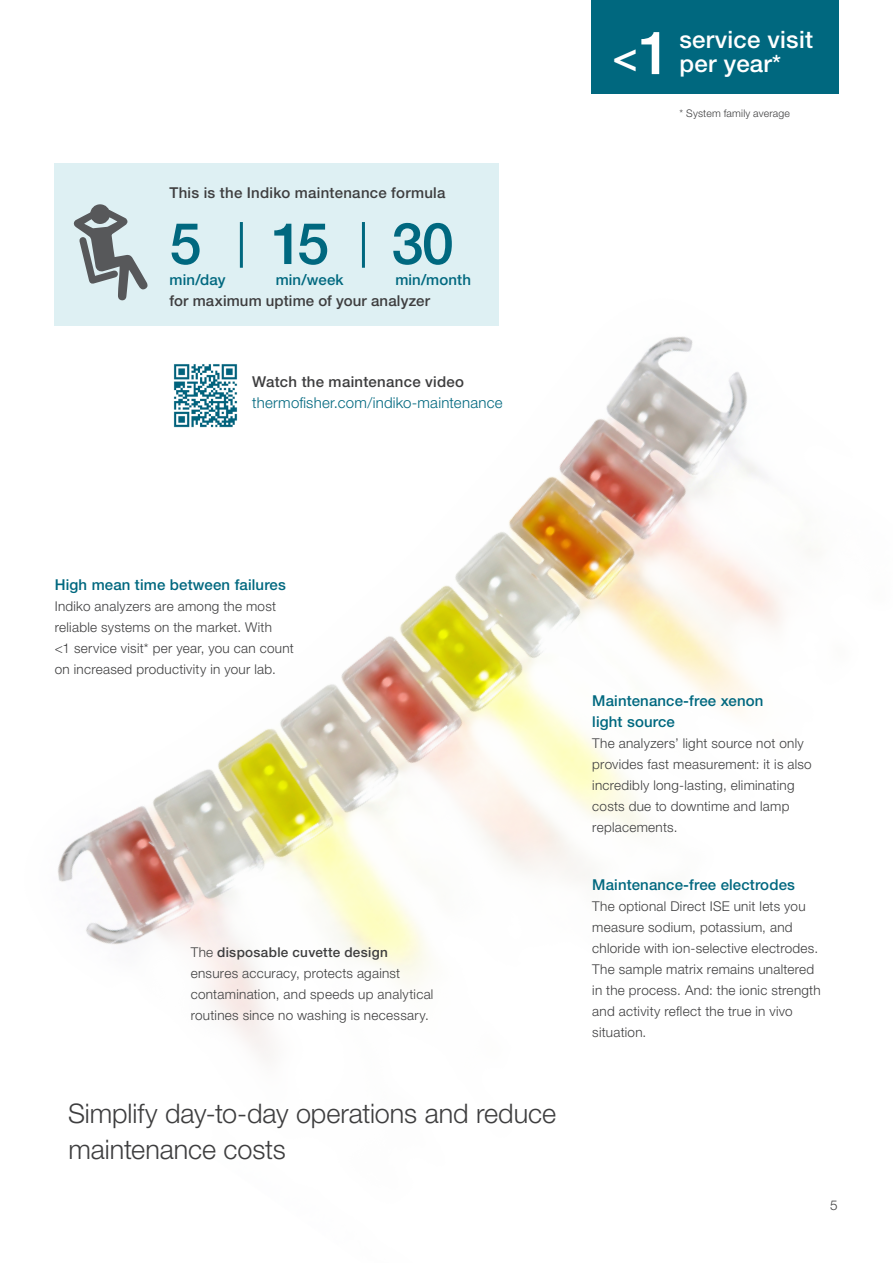
<style>
.page{position:relative;width:893px;height:1263px;background:#fff}
.page>*{position:absolute;margin:0;border:0;box-sizing:border-box;transform-origin:0 0}
.Body_Copy{font:500 57.6px "Helvetica Neue LTW1 G";color:#00687f}
.Subhead_Main{font:500 42px "Helvetica Neue LTW1 G";color:#fff}
.Pull_Quote{font:300 27px/36px "Helvetica Neue LTW1 G";letter-spacing:-.005em;color:#3e3e3f}
.Subhead_Main-2{font:500 24px "Helvetica Neue LTW1 G";letter-spacing:.01em;color:#fff}
.Content_Header{font:500 15px/21px "Helvetica Neue LTW1 G";letter-spacing:.01em;color:#00687f}
.Body_Copy-2{font:500 15px/21px "Helvetica Neue LTW1 G";letter-spacing:.01em;color:#3e3e3f}
.Bullet_Copy_1{font:300 15px "Helvetica Neue LTW1 G";letter-spacing:.015em;color:#00687f}
.Content_Subhead{font:500 15px "Helvetica Neue LTW1 G";letter-spacing:.02em;color:#3e3e3f}
.Bullet_Copy_1-2{font:500 15px "Helvetica Neue LTW1 G";letter-spacing:.02em;color:#3e3e3f}
.Body_Copy-3{font:500 15px "Helvetica Neue LTW1 G";letter-spacing:.01em;color:#00687f}
.Body__Copy__No_Basel{font:300 13.5px/21px "Helvetica Neue LTW1 G";letter-spacing:.02em;color:#3e3e3f}
.Body_Copy-4{font:300 10.5px "Helvetica Neue LTW1 G";letter-spacing:.015em;color:#3e3e3f}
.s1{color:#00687f}
.s2{font-size:60px}
.s3{font-weight:500}
</style>
<div class="page">
<div style="left:592px;top:0;width:247px;height:94px;background:#00687f"></div>
<img style="left:54px;top:51px;width:728px;height:1008px">
<svg style="left:73px;top:205px;width:75px;height:96px"></svg>
<hr style="left:240px;top:222px;width:3px;height:46px;background:#00687f">
<hr style="left:362px;top:222px;width:3px;height:46px;background:#00687f">
<img style="left:173px;top:363px;width:66px;height:66px">
<p class="Content_Subhead" style="left:170px;top:184px;width:277px">This is the Indiko maintenance formula</p>
<p class="Body_Copy" style="left:170px;top:209px;width:286px">5 15 30</p>
<p class="Body_Copy-2" style="left:170px;top:269px;width:303px;text-indent:226px"><span class="s1">min/month </span>for maximum uptime of your analyzer</p>
<p class="Body_Copy-3" style="left:170px;top:271px;width:57px">min/day</p>
<p class="Body_Copy-3" style="left:276px;top:271px;width:69px">min/week</p>
<p class="Bullet_Copy_1-2" style="left:252px;top:373px;width:213px">Watch the maintenance video</p>
<p class="Bullet_Copy_1" style="left:252px;top:394px;width:252px">thermofisher.com/indiko-maintenance</p>
<p class="Subhead_Main" style="left:613px;top:31px;width:60px">&lt;<span class="s2">1</span></p>
<p class="Subhead_Main-2" style="left:680px;top:25px;width:135px">service visit</p>
<p class="Subhead_Main-2" style="left:680px;top:49px;width:103px">per year*</p>
<p class="Body_Copy-4" style="left:680px;top:107px;width:112px">* System family average</p>
<p class="Content_Header" style="left:55px;top:574px;width:233px">High mean time between failures</p>
<p class="Body__Copy__No_Basel" style="left:55px;top:595px;width:241px">Indiko analyzers are among the most reliable systems on the market. With<br>&lt;1 service visit* per year, you can count on increased productivity in your lab.</p>
<p class="Body__Copy__No_Basel" style="left:191px;top:942px;width:244px">The <span class="s3">disposable cuvette design </span>ensures accuracy, protects against contamination, and speeds up analytical routines since no washing is necessary.</p>
<p class="Pull_Quote" style="left:68px;top:1096px;width:490px">Simplify day-to-day operations and reduce maintenance costs</p>
<p class="Content_Header" style="left:592px;top:690px;width:173px">Maintenance-free xenon light source</p>
<p class="Body__Copy__No_Basel" style="left:592px;top:733px;width:221px">The analyzers’ light source not only provides fast measurement: it is also incredibly long-lasting, eliminating costs due to downtime and lamp replacements.</p>
<p class="Content_Header" style="left:592px;top:874px;width:204px">Maintenance-free electrodes</p>
<p class="Body__Copy__No_Basel" style="left:592px;top:896px;width:230px">The optional Direct ISE unit lets you measure sodium, potassium, and chloride with ion-selective electrodes.<br>The sample matrix remains unaltered in the process. And: the ionic strength and activity reflect the true in vivo situation.</p>
<p class="Body__Copy__No_Basel" style="left:830px;top:1194px;width:9px">5</p>
</div>
